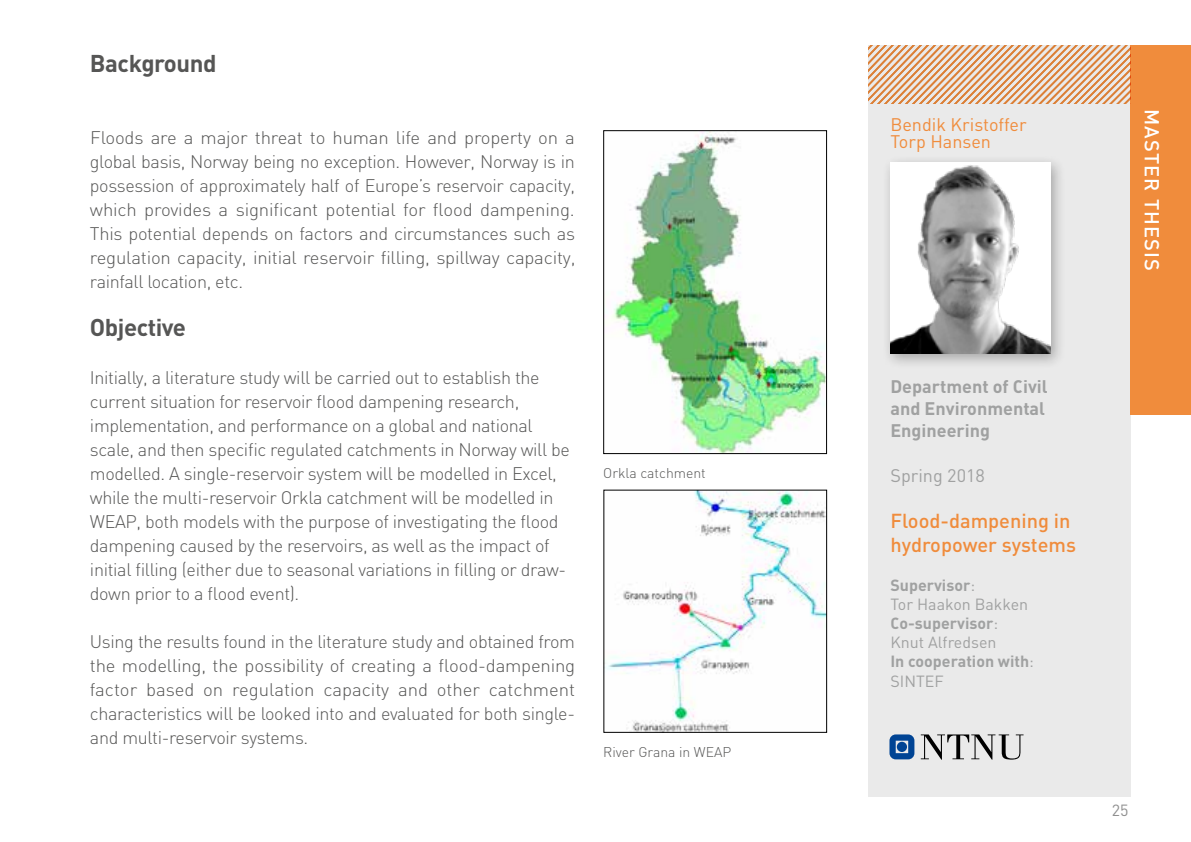
<style>
.page{position:relative;width:1191px;height:842px;background:#fff}
.page>*{position:absolute;margin:0;border:0;box-sizing:border-box;transform-origin:0 0}
.t1{font:700 24px "DIN";letter-spacing:-.02em;color:#565655}
.t2{font:500 20px/24px "DIN";color:#f08c3c}
.t3{font:500 20px "DIN";letter-spacing:.06em;color:#fff}
.t4{font:300 18px/24px "DIN";letter-spacing:-.02em;color:#565655;text-align:justify}
.t5{font:700 18px/22px "DIN";color:#a0a1a1}
.t6{font:18px/17.6px "DIN";color:#f08c3c}
.t7{font:18px "DIN";color:#a0a1a1}
.t8{font:700 16px/19.2px "DIN";color:#a0a1a1}
.t9{font:16px "DIN";color:#8f8f8f}
.t10{font:300 14px "DIN";color:#565655}
.s1{font-weight:400}
</style>
<div class="page">
<div style="left:868px;top:45px;width:262px;height:752px;background:#eaeaea"></div>
<div style="left:1130px;top:45px;width:61px;height:370px;background:#f08c3c"></div>
<svg style="left:889px;top:734px;width:25px;height:25px"></svg>
<div style="left:896px;top:742px;width:11px;height:10px;background:#004494;border-radius:50%"></div>
<svg style="left:920px;top:734px;width:103px;height:26px"></svg>
<img style="left:612px;top:132px;width:213px;height:320px">
<div style="left:603px;top:130px;width:224px;height:324px;border:1px solid #000"></div>
<svg style="left:868px;top:45px;width:262px;height:58px"></svg>
<div style="left:882px;top:155px;width:184px;height:215px;background:#000;opacity:.3"></div>
<img style="left:890px;top:163px;width:160px;height:190px">
<img style="left:605px;top:492px;width:220px;height:238px">
<h1 class="t1" style="left:90px;top:49px;width:128px">Background</h1>
<p class="t4" style="left:90px;top:126px;width:487px">Floods are a major threat to human life and property on a global basis, Norway being no exception. However, Norway is in possession of approximately half of Europe’s reservoir capacity, which provides a significant potential for flood dampening.<br>This potential depends on factors and circumstances such as regulation capacity, initial reservoir filling, spillway capacity, rainfall location, etc.</p>
<h1 class="t1" style="left:90px;top:313px;width:98px">Objective</h1>
<p class="t4" style="left:90px;top:366px;width:481px;text-align:left">Initially, a literature study will be carried out to establish the current situation for reservoir flood dampening research, implementation, and performance on a global and national scale, and then specific regulated catchments in Norway will be modelled. A single-reservoir system will be modelled in Excel, while the multi-reservoir Orkla catchment will be modelled in WEAP, both models with the purpose of investigating the flood dampening caused by the reservoirs, as well as the impact of initial filling (either due to seasonal variations in filling or draw&shy;down prior to a flood event).</p>
<p class="t4" style="left:90px;top:629px;width:487px">Using the results found in the literature study and obtained from the modelling, the possibility of creating a flood-dampening factor based on regulation capacity and other catchment characteristics will be looked into and evaluated for both single&shy;and multi-reservoir systems.</p>
<p class="t10" style="left:603px;top:464px;width:104px">Orkla catchment</p>
<p class="t10" style="left:603px;top:743px;width:130px">River Grana in WEAP</p>
<p class="t6" style="left:890px;top:115px;width:138px">Bendik Kristoffer<br>Torp Hansen</p>
<p class="t5" style="left:890px;top:375px;width:159px">Department of Civil and Environmental<br>Engineering</p>
<p class="t7" style="left:890px;top:464px;width:96px">Spring 2018</p>
<p class="t2" style="left:890px;top:509px;width:187px">Flood-dampening in hydropower systems</p>
<p class="t8" style="left:890px;top:575px;width:145px">Supervisor<span class="s1">:<br>Tor Haakon Bakken<br></span>Co-supervisor<span class="s1">:<br>Knut Alfredsen<br></span>In cooperation with<span class="s1">:<br>SINTEF</span></p>
<p class="t3" style="left:1164px;top:109px;width:164px;rotate:90deg">MASTER THESIS</p>
<p class="t9" style="left:1112px;top:801px;width:18px">25</p>
</div>
